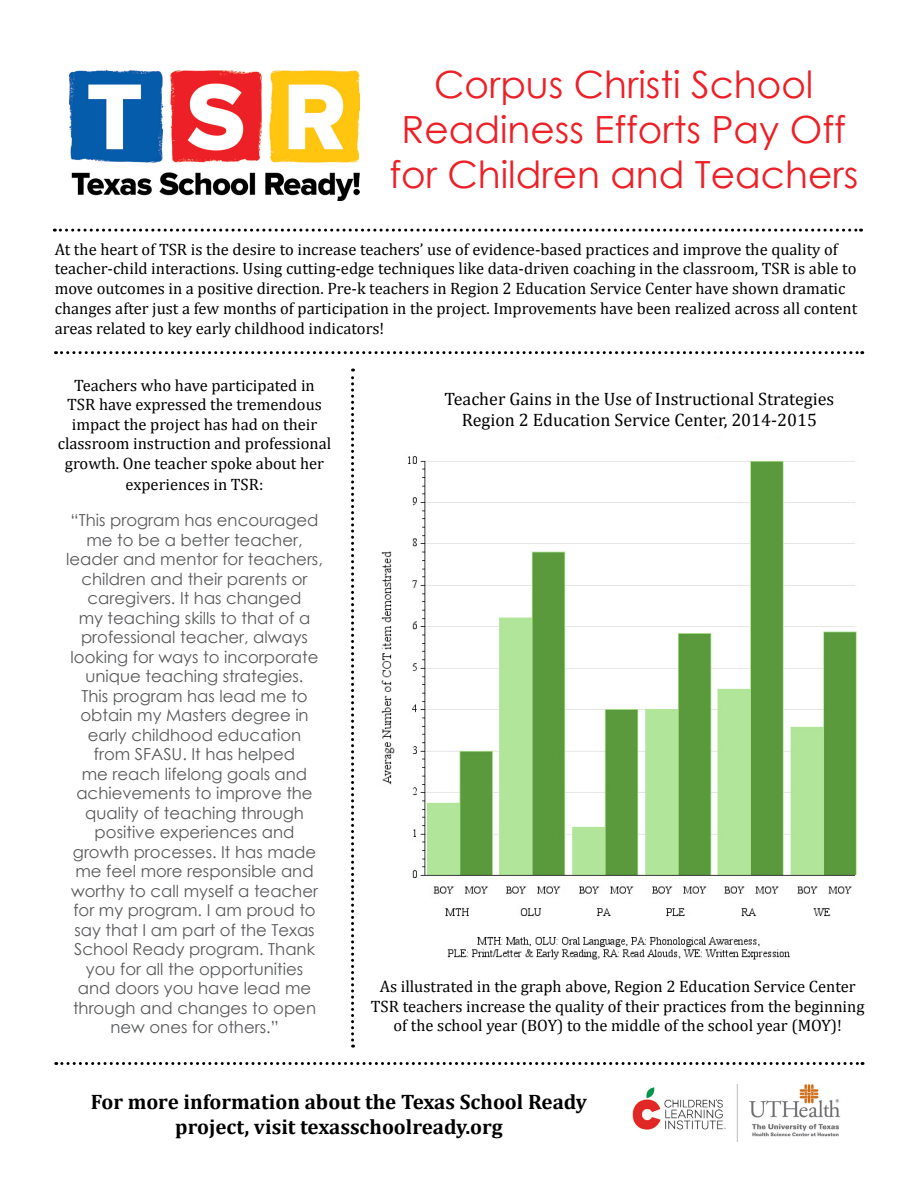
<style>
.page{position:relative;width:918px;height:1188px;background:#fff}
.page>*{position:absolute;margin:0;border:0;box-sizing:border-box;transform-origin:0 0}
.t1{font:37.5px/45px "Century Gothic";color:#ed2027;text-align:center}
.t2{font:700 21px/25.2px "Cambria";color:#000;text-align:center}
.t3{font:18px/21px "Cambria";color:#000;text-align:center}
.t4{font:16.5px/19.5px "Cambria";color:#000;text-align:center}
.t5{font:16.5px/19.5px "Century Gothic";color:#58595b;text-align:center}
</style>
<div class="page">
<img style="left:381px;top:456px;width:477px;height:504px">
<img style="left:69px;top:70px;width:291px;height:131px">
<svg style="left:54px;top:229px;width:808px;height:3px"></svg>
<svg style="left:56px;top:1062px;width:807px;height:3px"></svg>
<img style="left:632px;top:1085px;width:209px;height:57px">
<svg style="left:56px;top:351px;width:807px;height:3px"></svg>
<svg style="left:351px;top:369px;width:3px;height:679px"></svg>
<h1 class="t1" style="left:389px;top:62px;width:470px">Corpus Christi School<br>Readiness Efforts Pay Off for Children and Teachers</h1>
<p class="t4" style="left:55px;top:239px;width:804px;text-align:left">At the heart of TSR is the desire to increase teachers’ use of evidence-based practices and improve the quality of teacher-child interactions. Using cutting-edge techniques like data-driven coaching in the classroom, TSR is able to move outcomes in a positive direction. Pre-k teachers in Region 2 Education Service Center have shown dramatic changes after just a few months of participation in the project. Improvements have been realized across all content areas related to key early childhood indicators!</p>
<p class="t4" style="left:58px;top:375px;width:275px">Teachers who have participated in<br>TSR have expressed the tremendous impact the project has had on their classroom instruction and professional growth. One teacher spoke about her</p>
<p class="t4" style="left:126px;top:475px;width:139px">experiences in TSR:</p>
<p class="t5" style="left:66px;top:510px;width:258px">“This program has encouraged me to be a better teacher, leader and mentor for teachers, children and their parents or caregivers. It has changed<br>my teaching skills to that of a professional teacher, always looking for ways to incorporate unique teaching strategies.<br>This program has lead me to obtain my Masters degree in early childhood education<br>from SFASU. It has helped<br>me reach lifelong goals and achievements to improve the quality of teaching through positive experiences and growth processes. It has made me feel more responsible and worthy to call myself a teacher for my program. I am proud to say that I am part of the Texas<br>School Ready program. Thank you for all the opportunities<br>and doors you have lead me through and changes to open new ones for others.”</p>
<p class="t3" style="left:445px;top:388px;width:391px">Teacher Gains in the Use of Instructional Strategies<br>Region 2 Education Service Center, 2014-2015</p>
<p class="t4" style="left:371px;top:977px;width:495px">As illustrated in the graph above, Region 2 Education Service Center<br>TSR teachers increase the quality of their practices from the beginning of the school year (BOY) to the middle of the school year (MOY)!</p>
<p class="t2" style="left:91px;top:1088px;width:498px">For more information about the Texas School Ready project, visit texasschoolready.org</p>
</div>
